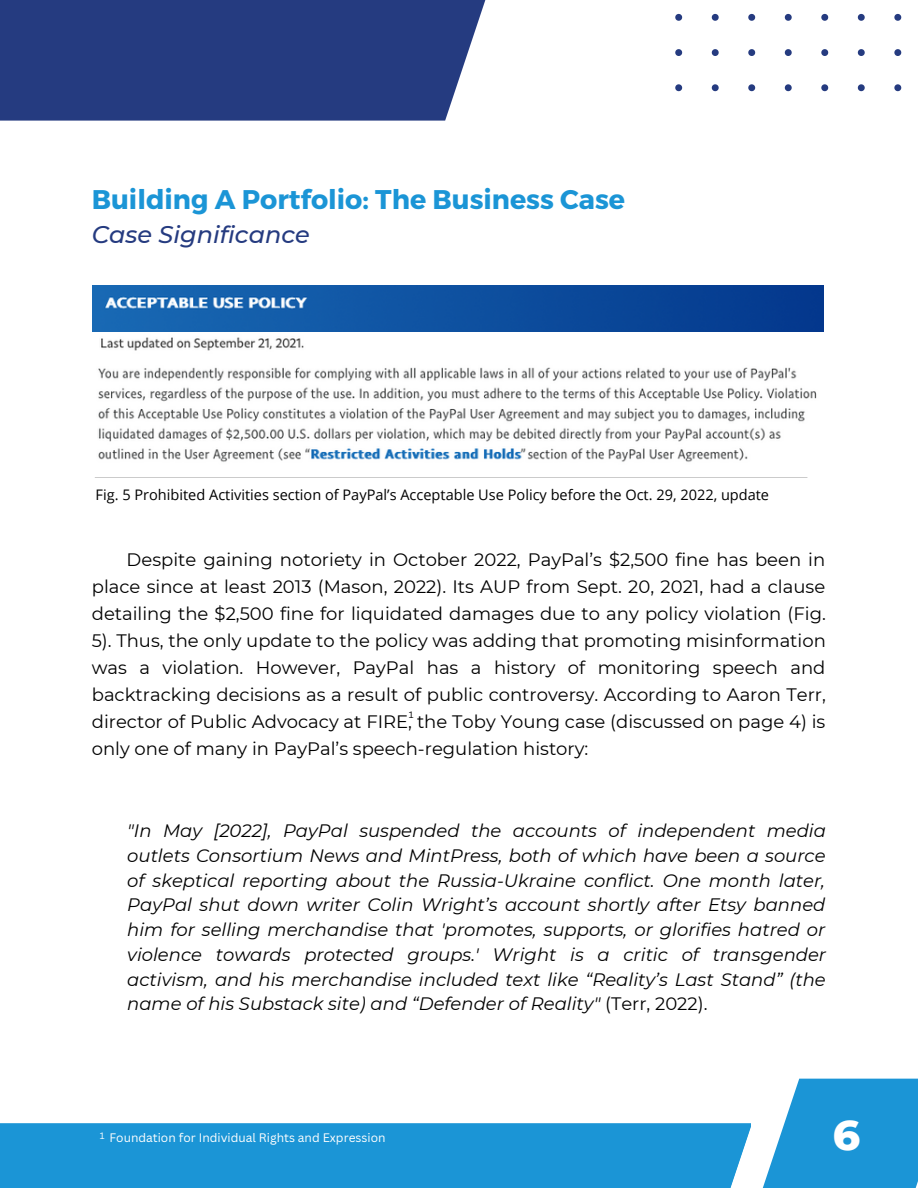
<style>
.page{position:relative;width:918px;height:1188px;background:#fff}
.page>*{position:absolute;margin:0;border:0;box-sizing:border-box;transform-origin:0 0}
.t1{font:800 42.3px "Montserrat";color:#fff}
.t2{font:700 27px "Montserrat";color:#1b95d6}
.t3{font:italic 500 24px "Montserrat";color:#253b80}
.t4{font:18px/27px "Montserrat";color:#000;text-align:justify}
.t5{font:italic 18px/24.8px "Montserrat";color:#000;text-align:justify}
.t6{font:14.55px "Open Sans";color:#000}
.t7{font:12px "Canva Sans";color:#fff}
.t8{font:9px "Canva Sans";color:#000}
.s1{font-style:normal}
</style>
<div class="page">
<svg style="left:675px;top:13px;width:227px;height:78px"></svg>
<svg style="left:762px;top:1079px;width:156px;height:109px;background:#38a2db"></svg>
<div style="left:0;top:0;width:503px;height:121px;background:#253b80"></div>
<hr style="left:95px;top:476px;width:712px;height:1px;background:#000">
<img style="left:93px;top:331px;width:731px;height:131px">
<img style="left:95px;top:331px;width:702px;height:31px">
<img style="left:93px;top:286px;width:731px;height:45px">
<div style="left:0;top:1123px;width:751px;height:65px;background:#1b95d6"></div>
<h2 class="t2" style="left:92px;top:182px;width:535px">Building A Portfolio: The Business Case</h2>
<h3 class="t3" style="left:92px;top:220px;width:219px">Case Significance</h3>
<p class="t6" style="left:96px;top:484px;width:675px">Fig. 5 Prohibited Activities section of PayPal’s Acceptable Use Policy before the Oct. 29, 2022, update</p>
<p class="t4" style="left:92px;top:546px;width:736px;text-indent:35px">Despite gaining notoriety in October 2022, PayPal’s $2,500 fine has been in place since at least 2013 (Mason, 2022). Its AUP from Sept. 20, 2021, had a clause detailing the $2,500 fine for liquidated damages due to any policy violation (Fig.<br>5). Thus, the only update to the policy was adding that promoting misinformation was a violation. However, PayPal has a history of monitoring speech and backtracking decisions as a result of public controversy. According to Aaron Terr, director of Public Advocacy at FIRE, the Toby Young case (discussed on page 4) is only one of many in PayPal’s speech-regulation history:</p>
<p class="t8" style="left:409px;top:708px;width:6px">1</p>
<p class="t5" style="left:127px;top:818px;width:700px">"In May [2022], PayPal suspended the accounts of independent media outlets Consortium News and MintPress, both of which have been a source of skeptical reporting about the Russia-Ukraine conflict. One month later, PayPal shut down writer Colin Wright’s account shortly after Etsy banned him for selling merchandise that 'promotes, supports, or glorifies hatred or violence towards protected groups.' Wright is a critic of transgender activism, and his merchandise included text like “Reality’s Last Stand” (the name of his Substack site) and “Defender of Reality" <span class="s1">(Terr, 2022).</span></p>
<p class="t7" style="left:100px;top:1129px;width:287px"><sup>1</sup> Foundation for Individual Rights and Expression</p>
<h1 class="t1" style="left:833px;top:1109px;width:29px">6</h1>
</div>
